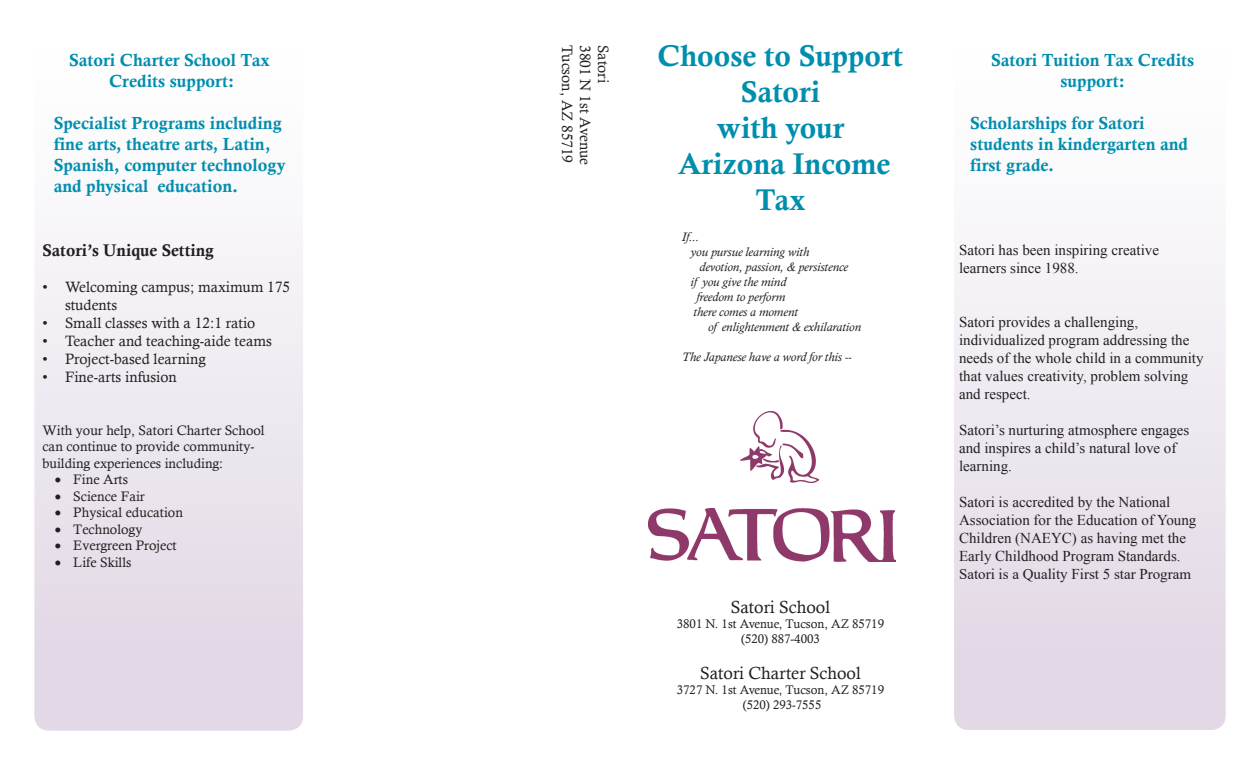
<style>
.page{position:relative;width:1260px;height:765px;background:#fff}
.page>*{position:absolute;margin:0;border:0;box-sizing:border-box;transform-origin:0 0}
.t1{font:30px/36px "Calis MT Bol";color:#008eae;text-align:center}
.t2{font:17.5px/21px "Calis MT Bol";color:#008eae}
.t3{font:17.5px "Calisto";color:#231f20}
.t4{font:16.88px "Calis MT Bol";color:#231f20}
.t5{font:15px/18px "Times New Roman";color:#231f20}
.t6{font:15px/18px "Calisto";color:#231f20}
.t7{font:13.75px/16.5px "Calisto";color:#231f20}
.t8{font:italic 12.5px "Calisto";color:#231f20}
.t9{font:12.5px "Calisto";color:#231f20}
</style>
<div class="page">
<div style="left:34px;top:34px;width:270px;height:697px;background:linear-gradient(to bottom,#fff,#dfd5e3);border-radius:15px"></div>
<div style="left:953px;top:34px;width:273px;height:697px;background:linear-gradient(to bottom,#fff,#dfd5e3);border-radius:15px"></div>
<img style="left:649px;top:509px;width:246px;height:53px">
<img style="left:740px;top:411px;width:79px;height:72px">
<p class="t2" style="left:69px;top:50px;width:202px">Satori Charter School Tax</p>
<p class="t2" style="left:109px;top:71px;width:127px">Credits support:</p>
<p class="t2" style="left:54px;top:113px;width:233px">Specialist Programs including fine arts, theatre arts, Latin,<br>Spanish, computer technology and physical education.</p>
<p class="t4" style="left:42px;top:241px;width:173px">Satori’s Unique Setting</p>
<p class="t6" style="left:65px;top:278px;width:227px;text-indent:-22px">• Welcoming campus; maximum 175 students</p>
<p class="t6" style="left:42px;top:314px;width:214px">• Small classes with a 12:1 ratio</p>
<p class="t6" style="left:42px;top:332px;width:231px">• Teacher and teaching-aide teams</p>
<p class="t6" style="left:42px;top:350px;width:165px">• Project-based learning</p>
<p class="t6" style="left:42px;top:368px;width:136px">• Fine-arts infusion</p>
<p class="t7" style="left:42px;top:422px;width:224px">With your help, Satori Charter School can continue to provide community&shy;building experiences including:</p>
<p class="t7" style="left:55px;top:471px;width:75px">• Fine Arts</p>
<p class="t7" style="left:55px;top:488px;width:91px">• Science Fair</p>
<p class="t7" style="left:55px;top:504px;width:129px">• Physical education</p>
<p class="t7" style="left:55px;top:521px;width:89px">• Technology</p>
<p class="t7" style="left:55px;top:537px;width:123px">• Evergreen Project</p>
<p class="t7" style="left:55px;top:554px;width:78px">• Life Skills</p>
<p class="t6" style="left:576px;top:45px;width:120px;rotate:90deg">Tucson, AZ 85719</p>
<p class="t6" style="left:594px;top:45px;width:121px;rotate:90deg">3801 N 1st Avenue</p>
<p class="t6" style="left:612px;top:45px;width:39px;rotate:90deg">Satori</p>
<p class="t1" style="left:658px;top:38px;width:247px">Choose to Support<br>Satori</p>
<p class="t1" style="left:716px;top:110px;width:129px">with your</p>
<p class="t1" style="left:678px;top:146px;width:214px">Arizona Income<br>Tax</p>
<p class="t8" style="left:682px;top:230px;width:19px">If...</p>
<p class="t8" style="left:691px;top:245px;width:120px">you pursue learning with</p>
<p class="t8" style="left:699px;top:260px;width:150px">devotion, passion, &amp; persistence</p>
<p class="t8" style="left:691px;top:275px;width:97px">if you give the mind</p>
<p class="t8" style="left:696px;top:290px;width:90px">freedom to perform</p>
<p class="t8" style="left:694px;top:305px;width:106px">there comes a moment</p>
<p class="t8" style="left:708px;top:320px;width:154px">of enlightenment &amp; exhilaration</p>
<p class="t8" style="left:682px;top:350px;width:171px">The Japanese have a word for this --</p>
<p class="t3" style="left:731px;top:596px;width:101px">Satori School</p>
<p class="t9" style="left:677px;top:616px;width:209px">3801 N. 1st Avenue, Tucson, AZ 85719</p>
<p class="t9" style="left:741px;top:631px;width:80px">(520) 887-4003</p>
<p class="t3" style="left:700px;top:662px;width:162px">Satori Charter School</p>
<p class="t9" style="left:677px;top:682px;width:209px">3727 N. 1st Avenue, Tucson, AZ 85719</p>
<p class="t9" style="left:743px;top:697px;width:80px">(520) 293-7555</p>
<p class="t2" style="left:991px;top:50px;width:205px">Satori Tuition Tax Credits</p>
<p class="t2" style="left:1060px;top:71px;width:66px">support:</p>
<p class="t2" style="left:970px;top:113px;width:176px">Scholarships for Satori</p>
<p class="t2" style="left:970px;top:134px;width:219px">students in kindergarten and first grade.</p>
<p class="t5" style="left:959px;top:240px;width:201px">Satori has been inspiring creative learners since 1988.</p>
<p class="t5" style="left:959px;top:312px;width:246px">Satori provides a challenging, individualized program addressing the needs of the whole child in a community that values creativity, problem solving and respect.</p>
<p class="t5" style="left:959px;top:420px;width:232px">Satori’s nurturing atmosphere engages and inspires a child’s natural love of learning.</p>
<p class="t5" style="left:959px;top:492px;width:239px">Satori is accredited by the National Association for the Education of Young Children (NAEYC) as having met the Early Childhood Program Standards.<br>Satori is a Quality First 5 star Program</p>
</div>
